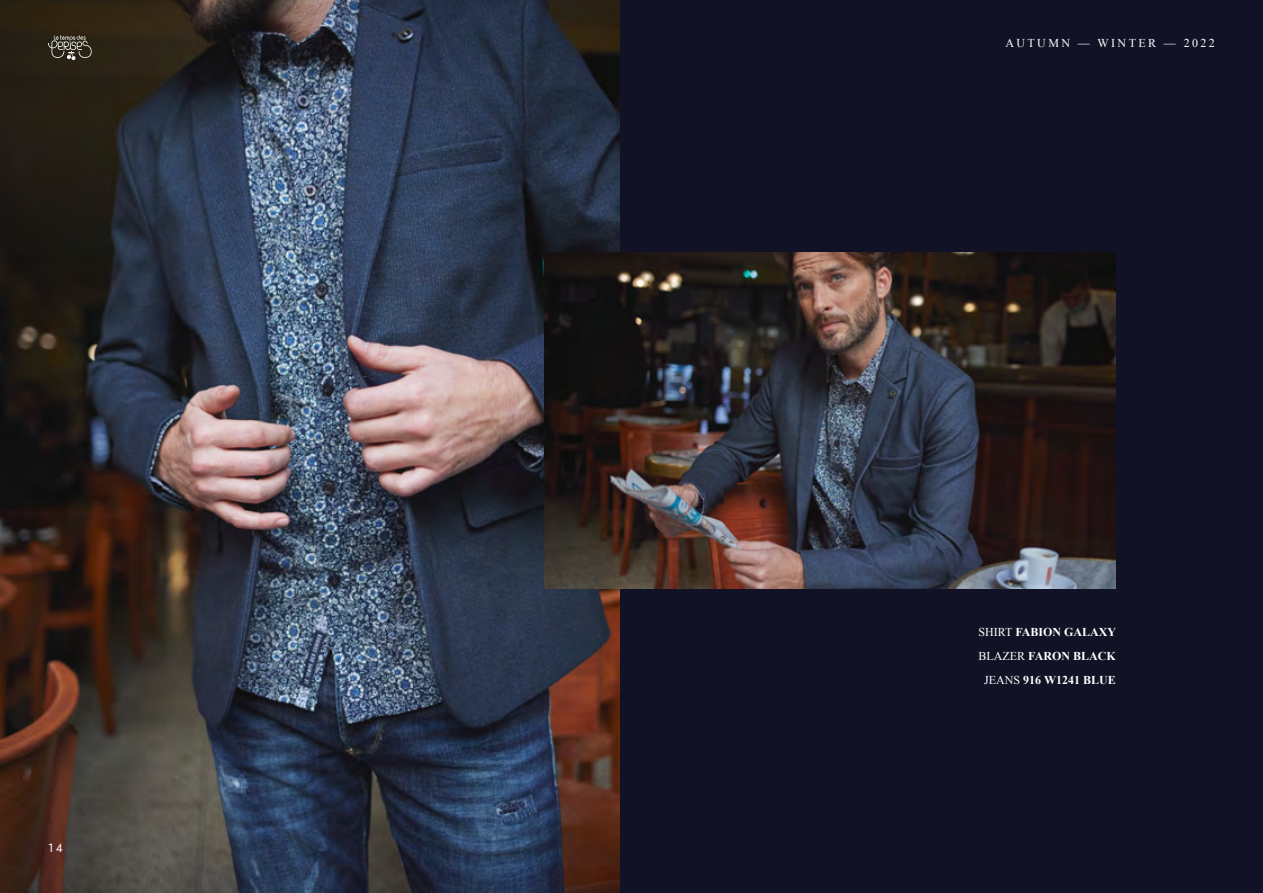
<style>
.page{position:relative;width:1263px;height:893px;background:#111226}
.page>*{position:absolute;margin:0;border:0;box-sizing:border-box;transform-origin:0 0}
.t1{font:700 12px/24px "Times New Roman";color:#fff;text-align:center}
.t2{font:12px "Times New Roman";letter-spacing:.2em;color:#fff}
.t3{font:12px "Jost";color:#fff}
.s1{font-weight:400}
</style>
<div class="page">
<img style="left:0;top:0;width:619px;height:893px">
<img style="left:544px;top:252px;width:572px;height:336px">
<svg style="left:48px;top:35px;width:44px;height:25px"></svg>
<p class="t3" style="left:48px;top:839px;width:16px">14</p>
<p class="t2" style="left:1005px;top:35px;width:211px">AUTUMN — WINTER — 2022</p>
<p class="t1" style="left:978px;top:620px;width:139px"><span class="s1">SHIRT</span> FABION GALAXY<br><span class="s1">BLAZER</span> FARON BLACK<br><span class="s1">JEANS</span> 916 W1241 BLUE</p>
</div>
